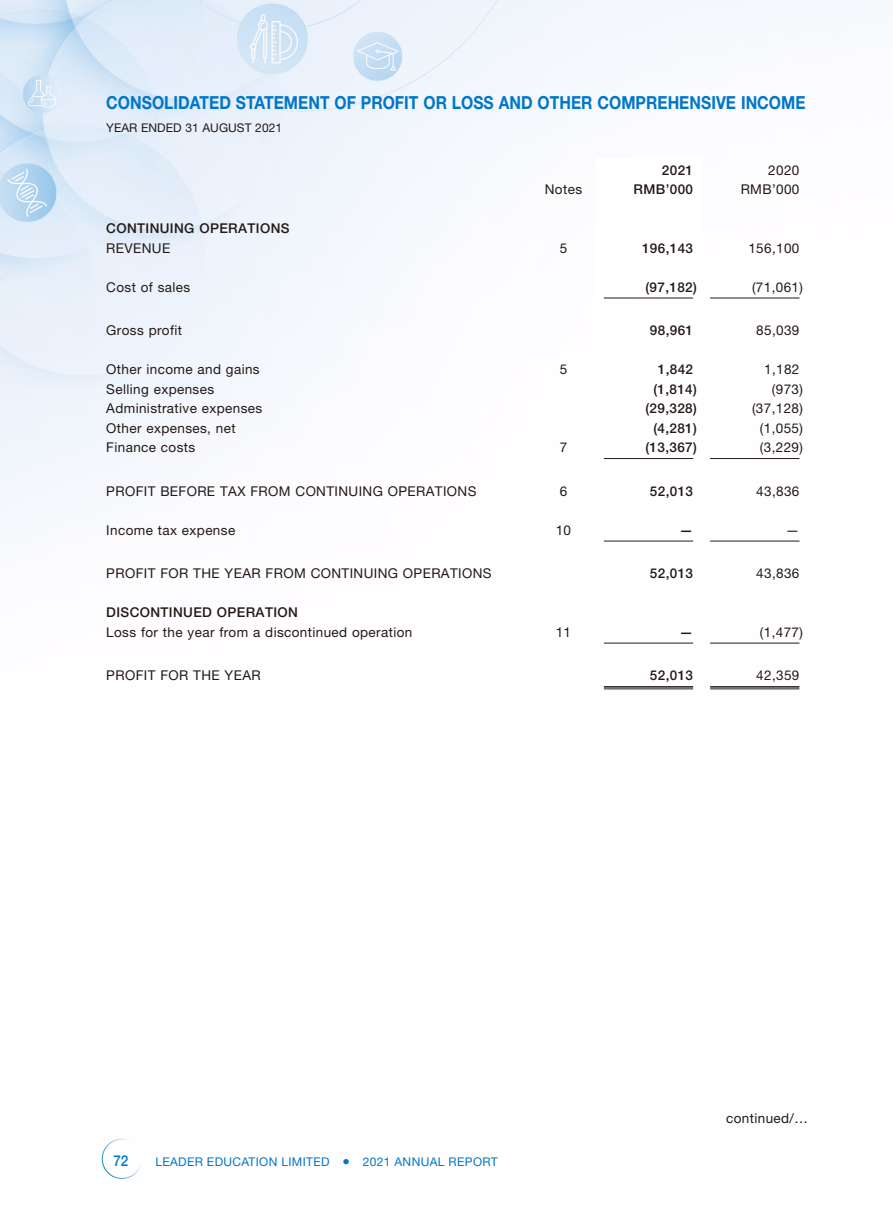
<style>
.page{position:relative;width:893px;height:1212px;background:#fff}
.page>*{position:absolute;margin:0;border:0;box-sizing:border-box;transform-origin:0 0}
.t1{font:700 18px "Helvetica Neue LT Std";letter-spacing:.005em;color:#0076c8;scale:.87 1}
.t2{font:500 15px "Helvetica Neue LT Std";color:#0076c8;scale:.9 1}
.t3{font:13.5px "Helvetica Neue LT Std";letter-spacing:.03em;color:#231916}
.t4{font:500 13.5px "Helvetica Neue LT Std";letter-spacing:.03em;color:#231916}
.t5{font:12px "Helvetica Neue LT Std";letter-spacing:.03em;color:#0076c8}
.t6{font:12px "Helvetica Neue LT Std";letter-spacing:.005em;color:#231916}
.s1{font-size:15px}
</style>
<div class="page">
<img style="left:0;top:0;width:800px;height:1179px">
<div style="left:102px;top:1139px;width:40px;height:40px;border:1px solid #0076c8;border-radius:50%"></div>
<svg style="left:595px;top:157px;width:107px;height:537px"></svg>
<hr style="left:604px;top:298px;width:89px;height:1px;background:#231916">
<hr style="left:710px;top:298px;width:89px;height:1px;background:#231916">
<hr style="left:604px;top:458px;width:89px;height:1px;background:#231916">
<hr style="left:710px;top:458px;width:89px;height:1px;background:#231916">
<hr style="left:604px;top:541px;width:89px;height:1px;background:#231916">
<hr style="left:710px;top:541px;width:89px;height:1px;background:#231916">
<hr style="left:604px;top:643px;width:89px;height:1px;background:#231916">
<hr style="left:710px;top:643px;width:89px;height:1px;background:#231916">
<hr style="left:604px;top:686px;width:89px;height:2px;background:#231916">
<hr style="left:604px;top:689px;width:89px;height:1px;background:#231916">
<hr style="left:710px;top:686px;width:89px;height:2px;background:#231916">
<hr style="left:710px;top:689px;width:89px;height:1px;background:#231916">
<h1 class="t1" style="left:106px;top:92px;width:805px">CONSOLIDATED STATEMENT OF PROFIT OR LOSS AND OTHER COMPREHENSIVE INCOME</h1>
<p class="t6" style="left:106px;top:121px;width:177px">YEAR ENDED 31 AUGUST 2021</p>
<p class="t4" style="left:662px;top:162px;width:33px">2021</p>
<p class="t3" style="left:768px;top:162px;width:33px">2020</p>
<p class="t3" style="left:545px;top:181px;width:39px">Notes</p>
<p class="t4" style="left:634px;top:181px;width:61px">RMB’000</p>
<p class="t3" style="left:741px;top:181px;width:60px">RMB’000</p>
<p class="t4" style="left:106px;top:220px;width:185px">CONTINUING OPERATIONS</p>
<p class="t3" style="left:106px;top:240px;width:66px">REVENUE</p>
<p class="t3" style="left:560px;top:240px;width:9px">5</p>
<p class="t4" style="left:642px;top:240px;width:53px">196,143</p>
<p class="t3" style="left:748px;top:240px;width:53px">156,100</p>
<p class="t3" style="left:106px;top:279px;width:86px">Cost of sales</p>
<p class="t4" style="left:645px;top:279px;width:53px">(97,182)</p>
<p class="t3" style="left:752px;top:279px;width:52px">(71,061)</p>
<p class="t3" style="left:106px;top:322px;width:77px">Gross profit</p>
<p class="t4" style="left:650px;top:322px;width:45px">98,961</p>
<p class="t3" style="left:756px;top:322px;width:45px">85,039</p>
<p class="t3" style="left:106px;top:361px;width:155px">Other income and gains</p>
<p class="t3" style="left:560px;top:361px;width:9px">5</p>
<p class="t4" style="left:658px;top:361px;width:37px">1,842</p>
<p class="t3" style="left:764px;top:361px;width:37px">1,182</p>
<p class="t3" style="left:106px;top:381px;width:109px">Selling expenses</p>
<p class="t4" style="left:653px;top:381px;width:45px">(1,814)</p>
<p class="t3" style="left:772px;top:381px;width:33px">(973)</p>
<p class="t3" style="left:106px;top:400px;width:157px">Administrative expenses</p>
<p class="t4" style="left:645px;top:400px;width:53px">(29,328)</p>
<p class="t3" style="left:752px;top:400px;width:52px">(37,128)</p>
<p class="t3" style="left:106px;top:420px;width:131px">Other expenses, net</p>
<p class="t4" style="left:653px;top:420px;width:45px">(4,281)</p>
<p class="t3" style="left:760px;top:420px;width:45px">(1,055)</p>
<p class="t3" style="left:106px;top:439px;width:90px">Finance costs</p>
<p class="t3" style="left:560px;top:439px;width:9px">7</p>
<p class="t4" style="left:645px;top:439px;width:53px">(13,367)</p>
<p class="t3" style="left:760px;top:439px;width:45px">(3,229)</p>
<p class="t3" style="left:106px;top:483px;width:372px">PROFIT BEFORE TAX FROM CONTINUING OPERATIONS</p>
<p class="t3" style="left:560px;top:483px;width:9px">6</p>
<p class="t4" style="left:650px;top:483px;width:45px">52,013</p>
<p class="t3" style="left:756px;top:483px;width:45px">43,836</p>
<p class="t3" style="left:106px;top:522px;width:130px">Income tax expense</p>
<p class="t3" style="left:556px;top:522px;width:17px">10</p>
<p class="t4" style="left:680px;top:522px;width:15px">—</p>
<p class="t3" style="left:786px;top:522px;width:15px">—</p>
<p class="t3" style="left:106px;top:565px;width:387px">PROFIT FOR THE YEAR FROM CONTINUING OPERATIONS</p>
<p class="t4" style="left:650px;top:565px;width:45px">52,013</p>
<p class="t3" style="left:756px;top:565px;width:45px">43,836</p>
<p class="t4" style="left:106px;top:604px;width:193px">DISCONTINUED OPERATION</p>
<p class="t3" style="left:106px;top:624px;width:308px">Loss for the year from a discontinued operation</p>
<p class="t3" style="left:556px;top:624px;width:17px">11</p>
<p class="t4" style="left:680px;top:624px;width:15px">—</p>
<p class="t3" style="left:760px;top:624px;width:45px">(1,477)</p>
<p class="t3" style="left:106px;top:667px;width:156px">PROFIT FOR THE YEAR</p>
<p class="t4" style="left:650px;top:667px;width:45px">52,013</p>
<p class="t3" style="left:756px;top:667px;width:45px">42,359</p>
<p class="t2" style="left:113px;top:1151px;width:18px">72</p>
<p class="t5" style="left:155px;top:1154px;width:344px">LEADER EDUCATION LIMITED <span class="s1">•</span> 2021 ANNUAL REPORT</p>
<p class="t3" style="left:726px;top:1110px;width:83px">continued/…</p>
</div>
